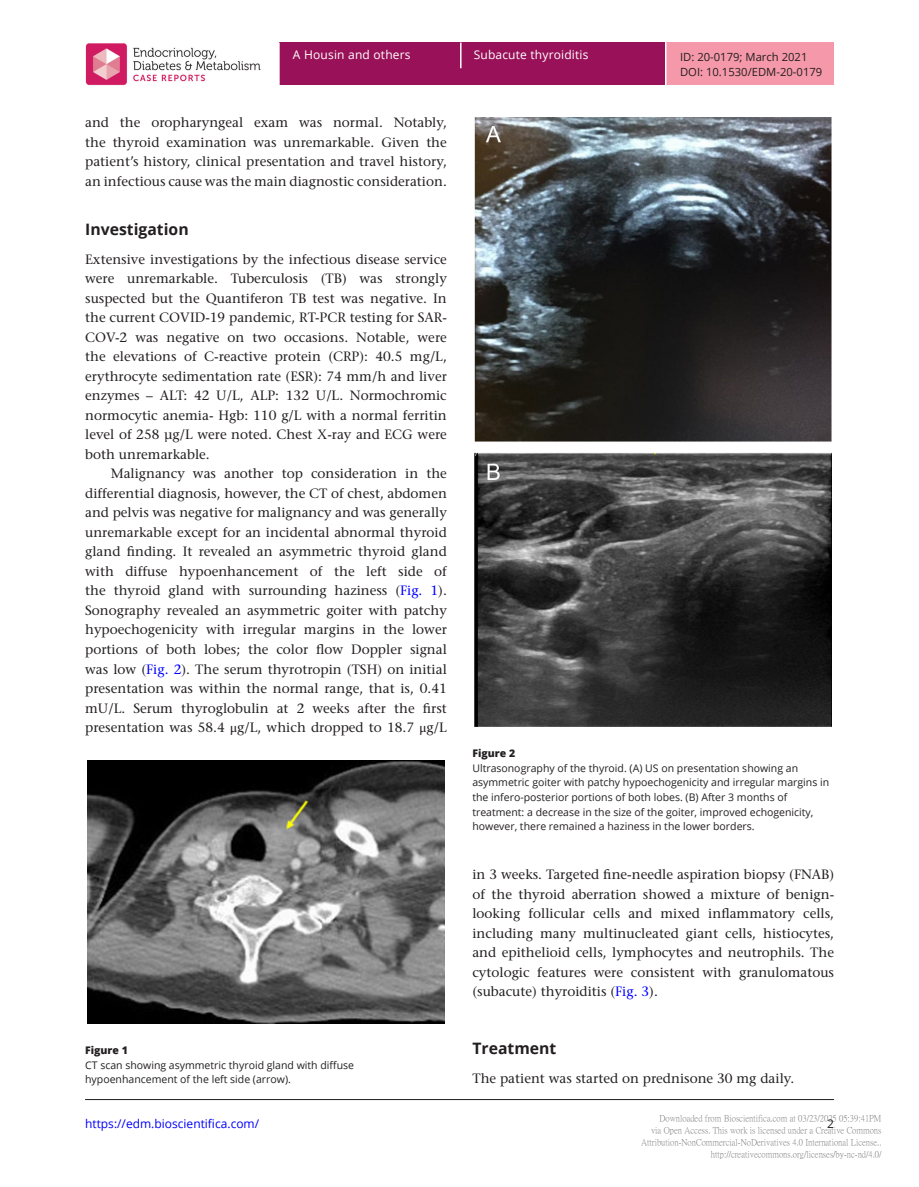
<style>
.page{position:relative;width:919px;height:1187px;background:#fff}
.page>*{position:absolute;margin:0;border:0;box-sizing:border-box;transform-origin:0 0}
.t1{font:700 15.75px "Open Sans";color:#231f20}
.TXI{font:500 13.5px/19.5px "Stone Serif Std";color:#231f20;text-align:justify}
.TXT{font:500 13.5px/19.5px "Stone Serif Std";color:#231f20;text-align:justify}
.t2{font:12px "Open Sans";letter-spacing:.015em;color:#fff}
.t3{font:12px "Open Sans";color:#00f}
.t4{font:12px "Open Sans";color:#231f20}
.t5{font:11.25px "Open Sans";color:#231f20}
.FC{font:10.5px/14.7px "Open Sans";color:#231f20}
.FC-2{font:800 10.5px "Open Sans";color:#231f20}
.t6{font:9px/12px "P Ming Li U";color:rgb(0 0 0/.5);text-align:right}
.s1{color:#00f}
.s2{font-family:"STIX General";font-weight:400}
</style>
<div class="page">
<div style="left:280px;top:43px;width:385px;height:42px;background:#991259"></div>
<div style="left:666px;top:43px;width:167px;height:42px;background:#f598a9"></div>
<svg style="left:460px;top:43px;width:1px;height:25px"></svg>
<img style="left:85px;top:43px;width:176px;height:42px">
<hr style="left:85px;top:1099px;width:749px;height:1px;background:#231f20">
<img style="left:87px;top:760px;width:357px;height:263px">
<img style="left:474px;top:117px;width:357px;height:609px">
<p class="t2" style="left:293px;top:47px;width:119px">A Housin and others</p>
<p class="t2" style="left:473px;top:47px;width:116px">Subacute thyroiditis</p>
<p class="TXI" style="left:85px;top:113px;width:363px">and the oropharyngeal exam was normal. Notably, the thyroid examination was unremarkable. Given the patient’s history, clinical presentation and travel history, an infectious cause was the main diagnostic consideration.</p>
<h1 class="t1" style="left:85px;top:218px;width:105px">Investigation</h1>
<p class="TXT" style="left:85px;top:249px;width:363px">Extensive investigations by the infectious disease service were unremarkable. Tuberculosis (TB) was strongly suspected but the Quantiferon TB test was negative. In the current COVID-19 pandemic, RT-PCR testing for SAR-COV-2 was negative on two occasions. Notable, were the elevations of C-reactive protein (CRP): 40.5 mg/L, erythrocyte sedimentation rate (ESR): 74 mm/h and liver enzymes – ALT: 42 U/L, ALP: 132 U/L. Normochromic normocytic anemia- Hgb: 110 g/L with a normal ferritin level of 258 µg/L were noted. Chest X-ray and ECG were both unremarkable.</p>
<p class="TXI" style="left:85px;top:464px;width:363px;text-indent:26px">Malignancy was another top consideration in the differential diagnosis, however, the CT of chest, abdomen and pelvis was negative for malignancy and was generally unremarkable except for an incidental abnormal thyroid gland finding. It revealed an asymmetric thyroid gland with diffuse hypoenhancement of the left side of the thyroid gland with surrounding haziness (<span class="s1">Fig. 1</span>).<br>Sonography revealed an asymmetric goiter with patchy hypoechogenicity with irregular margins in the lower portions of both lobes; the color flow Doppler signal was low (<span class="s1">Fig. 2</span>). The serum thyrotropin (TSH) on initial presentation was within the normal range, that is, 0.41 mU/L. Serum thyroglobulin at 2 weeks after the first presentation was 58.4 <span class="s2">μ</span>g/L, which dropped to 18.7 <span class="s2">μ</span>g/L</p>
<p class="t5" style="left:680px;top:50px;width:129px">ID: 20-0179; March 2021</p>
<p class="t5" style="left:680px;top:64px;width:144px">DOI: 10.1530/EDM-20-0179</p>
<p class="FC-2" style="left:472px;top:745px;width:44px">Figure 2</p>
<p class="FC" style="left:472px;top:760px;width:358px">Ultrasonography of the thyroid. (A) US on presentation showing an asymmetric goiter with patchy hypoechogenicity and irregular margins in the infero-posterior portions of both lobes. (B) After 3 months of treatment: a decrease in the size of the goiter, improved echogenicity, however, there remained a haziness in the lower borders.</p>
<p class="FC-2" style="left:85px;top:1042px;width:44px">Figure 1</p>
<p class="FC" style="left:85px;top:1057px;width:270px">CT scan showing asymmetric thyroid gland with diffuse hypoenhancement of the left side (arrow).</p>
<p class="TXI" style="left:472px;top:864px;width:363px">in 3 weeks. Targeted fine-needle aspiration biopsy (FNAB) of the thyroid aberration showed a mixture of benign&shy;looking follicular cells and mixed inflammatory cells, including many multinucleated giant cells, histiocytes, and epithelioid cells, lymphocytes and neutrophils. The cytologic features were consistent with granulomatous (subacute) thyroiditis (<span class="s1">Fig. 3</span>).</p>
<h1 class="t1" style="left:472px;top:1037px;width:85px">Treatment</h1>
<p class="TXT" style="left:472px;top:1068px;width:323px">The patient was started on prednisone 30 mg daily.</p>
<p class="t6" style="left:641px;top:1112px;width:242px">Downloaded from Bioscientifica.com at 03/23/2025 05:39:41PM<br>via Open Access. This work is licensed under a Creative Commons Attribution-NonCommercial-NoDerivatives 4.0 International License.. http://creativecommons.org/licenses/by-nc-nd/4.0/</p>
<p class="t3" style="left:85px;top:1115px;width:176px">https://edm.bioscientifica.com/</p>
<p class="t4" style="left:827px;top:1115px;width:8px">2</p>
</div>
